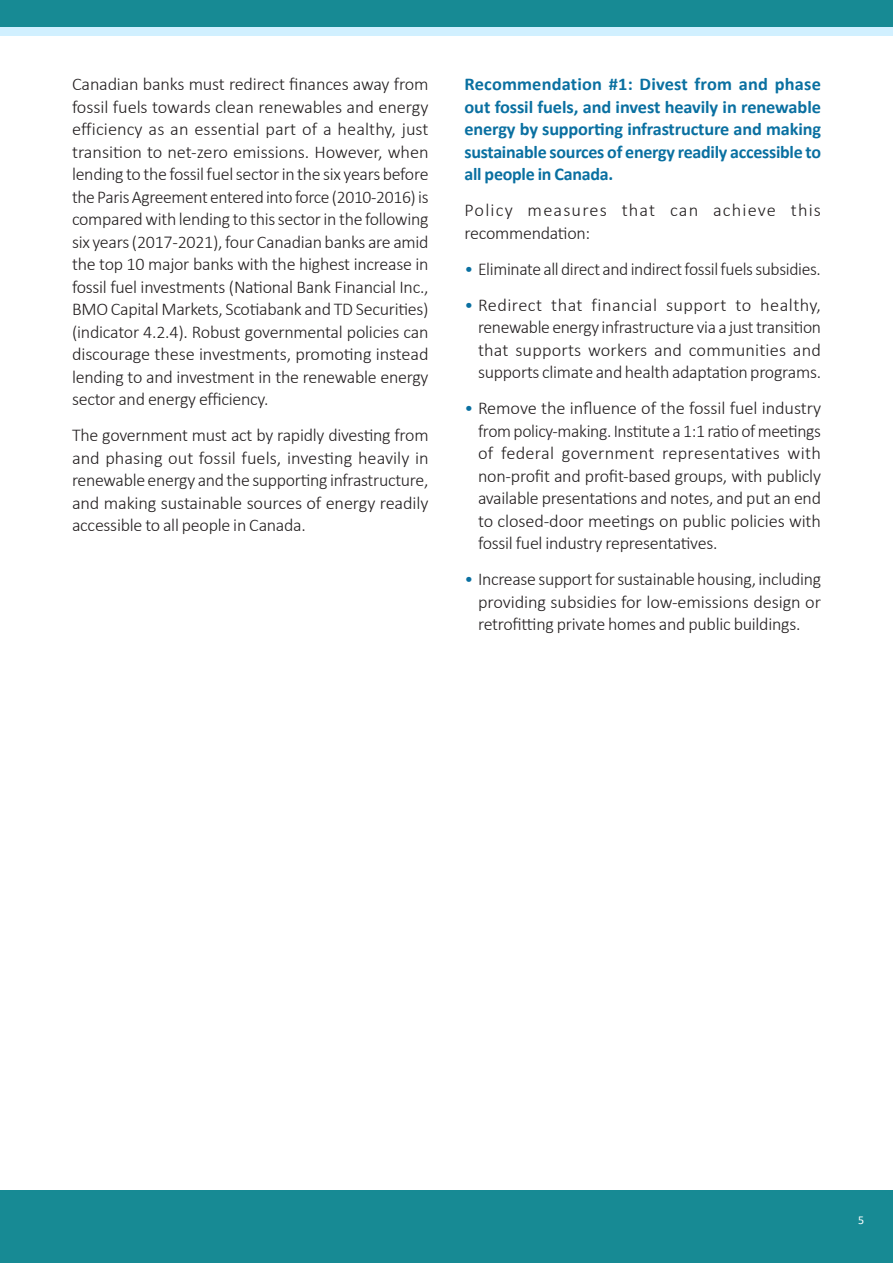
<style>
.page{position:relative;width:893px;height:1263px;background:#fff}
.page>*{position:absolute;margin:0;border:0;box-sizing:border-box;transform-origin:0 0}
.Body{font:300 18px/22.5px "Calibri";letter-spacing:-.015em;color:#231f20;text-align:justify}
.Body-2{font:700 18px/22.5px "Calibri";letter-spacing:-.015em;color:#0a70a1;text-align:justify}
.Body-3{font:300 18px/22.5px "Calibri";letter-spacing:.065em;color:#231f20}
.t1{font:12px "Calibri";color:#fff}
.s1{color:#0a70a1}
</style>
<div class="page">
<div style="left:0;top:0;width:893px;height:27px;background:#178a94"></div>
<div style="left:0;top:27px;width:893px;height:9px;background:#d1f0ff"></div>
<div style="left:0;top:1191px;width:893px;height:72px;background:#178a94"></div>
<p class="Body" style="left:72px;top:73px;width:358px">Canadian banks must redirect finances away from fossil fuels towards clean renewables and energy efficiency as an essential part of a healthy, just transition to net-zero emissions. However, when lending to the fossil fuel sector in the six years before the Paris Agreement entered into force (2010-2016) is compared with lending to this sector in the following six years (2017-2021), four Canadian banks are amid the top 10 major banks with the highest increase in fossil fuel investments (National Bank Financial Inc., BMO Capital Markets, Scotiabank and TD Securities) (indicator 4.2.4). Robust governmental policies can discourage these investments, promoting instead lending to and investment in the renewable energy sector and energy efficiency.</p>
<p class="Body" style="left:72px;top:424px;width:358px">The government must act by rapidly divesting from and phasing out fossil fuels, investing heavily in renewable energy and the supporting infrastructure, and making sustainable sources of energy readily accessible to all people in Canada.</p>
<p class="Body-2" style="left:464px;top:73px;width:358px">Recommendation #1: Divest from and phase out fossil fuels, and invest heavily in renewable energy by supporting infrastructure and making sustainable sources of energy readily accessible to all people in Canada.</p>
<p class="Body-3" style="left:464px;top:199px;width:358px">Policy measures that can achieve this recommendation:</p>
<p class="Body" style="left:464px;top:257px;width:358px"><span class="s1">•</span> Eliminate all direct and indirect fossil fuels subsidies.</p>
<p class="Body" style="left:478px;top:293px;width:345px;text-indent:-14px"><span class="s1">•</span> Redirect that financial support to healthy, renewable energy infrastructure via a just transition that supports workers and communities and supports climate and health adaptation programs.</p>
<p class="Body" style="left:478px;top:397px;width:345px;text-indent:-14px"><span class="s1">•</span> Remove the influence of the fossil fuel industry from policy-making. Institute a 1:1 ratio of meetings of federal government representatives with non-profit and profit-based groups, with publicly available presentations and notes, and put an end to closed-door meetings on public policies with fossil fuel industry representatives.</p>
<p class="Body" style="left:478px;top:568px;width:345px;text-indent:-14px"><span class="s1">•</span> Increase support for sustainable housing, including providing subsidies for low-emissions design or retrofitting private homes and public buildings.</p>
<p class="t1" style="left:858px;top:1212px;width:8px">5</p>
</div>
